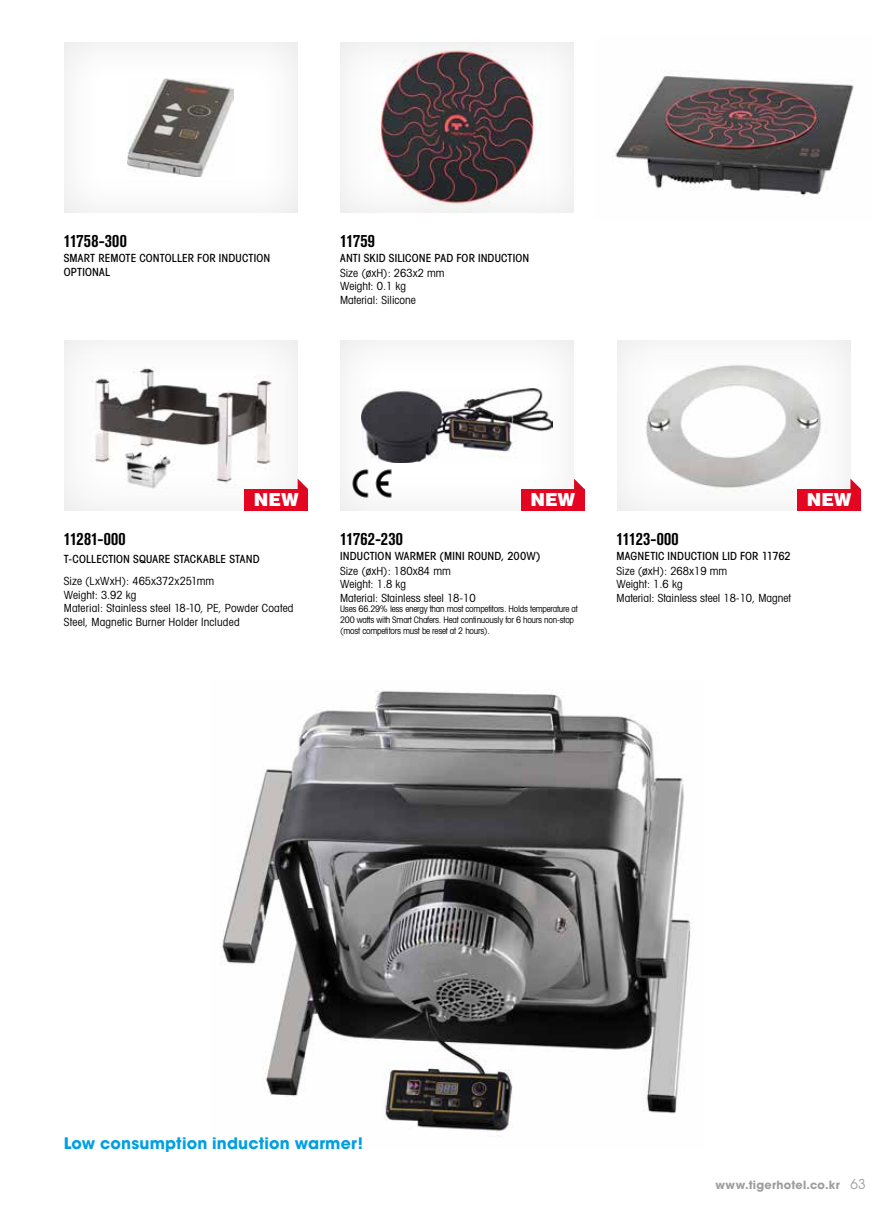
<style>
.page{position:relative;width:893px;height:1221px;background:#fff}
.page>*{position:absolute;margin:0;border:0;box-sizing:border-box;transform-origin:0 0}
.t1{font:700 condensed 18px "Akzidenz Grotesk BE";letter-spacing:.015em;color:#000}
.t2{font:700 condensed 18px "Akzidenz Grotesk BE";letter-spacing:-.01em;color:#000}
.t3{font:900 18px "Swiss 721 BT";color:#fff}
.t4{font:700 15.75px "Avant Garde";letter-spacing:.01em;color:#009fe3}
.t5{font:condensed 11.25px/13.5px "Avant Garde";color:#000}
.t6{font:500 condensed 11.25px/13.5px "Avant Garde";letter-spacing:.015em;color:#000}
.t7{font:700 11.25px "Avant Garde";letter-spacing:.025em;color:#9d9d9c}
.t8{font:condensed 9px/10.8px "Avant Garde";letter-spacing:-.025em;color:#000}
.s1{font-weight:400;font-size:13.5px}
</style>
<div class="page">
<div style="left:62px;top:339px;width:237px;height:173px;background:#000;opacity:.1"></div>
<div style="left:339px;top:339px;width:237px;height:172px;background:#000;opacity:.1"></div>
<img style="left:220px;top:689px;width:471px;height:444px">
<div style="left:615px;top:339px;width:237px;height:172px;background:#000;opacity:.1"></div>
<img style="left:351px;top:468px;width:42px;height:32px">
<div style="left:62px;top:41px;width:237px;height:173px;background:#000;opacity:.1"></div>
<img style="left:615px;top:76px;width:239px;height:122px">
<div style="left:339px;top:41px;width:237px;height:173px;background:#000;opacity:.1"></div>
<svg style="left:298px;top:478px;width:10px;height:11px"></svg>
<div style="left:244px;top:489px;width:64px;height:21px;background:#e40521"></div>
<svg style="left:574px;top:478px;width:11px;height:11px"></svg>
<div style="left:521px;top:489px;width:64px;height:21px;background:#e40521"></div>
<svg style="left:850px;top:478px;width:11px;height:11px"></svg>
<div style="left:797px;top:489px;width:64px;height:21px;background:#e40521"></div>
<h1 class="t1" style="left:64px;top:231px;width:65px">11758-300</h1>
<p class="t6" style="left:64px;top:251px;width:208px">SMART REMOTE CONTOLLER FOR INDUCTION<br>OPTIONAL</p>
<h1 class="t1" style="left:340px;top:231px;width:36px">11759</h1>
<p class="t6" style="left:340px;top:251px;width:191px">ANTI SKID SILICONE PAD FOR INDUCTION</p>
<p class="t5" style="left:340px;top:266px;width:106px">Size (øxH): 263x2 mm<br>Weight: 0.1 kg<br>Material: Silicone</p>
<h1 class="t3" style="left:254px;top:489px;width:46px">NEW</h1>
<h1 class="t3" style="left:530px;top:489px;width:46px">NEW</h1>
<h1 class="t3" style="left:807px;top:489px;width:46px">NEW</h1>
<h1 class="t1" style="left:64px;top:528px;width:63px">11281-000</h1>
<p class="t6" style="left:64px;top:552px;width:197px">T-COLLECTION SQUARE STACKABLE STAND</p>
<p class="t5" style="left:64px;top:574px;width:231px">Size (LxWxH): 465x372x251mm<br>Weight: 3.92 kg<br>Material: Stainless steel 18-10, PE, Powder Coated Steel, Magnetic Burner Holder Included</p>
<h1 class="t1" style="left:340px;top:528px;width:64px">11762-230</h1>
<p class="t6" style="left:340px;top:549px;width:202px">INDUCTION WARMER (MINI ROUND, 200W)</p>
<p class="t5" style="left:340px;top:563px;width:137px">Size (øxH): 180x84 mm<br>Weight: 1.8 kg<br>Material: Stainless steel 18-10</p>
<p class="t8" style="left:340px;top:603px;width:239px">Uses 66.29% less energy than most competitors. Holds temperature at<br>200 watts with Smart Chafers. Heat continuously for 6 hours non-stop (most competitors must be reset at 2 hours).</p>
<h1 class="t2" style="left:617px;top:528px;width:64px">11123-000</h1>
<p class="t6" style="left:617px;top:549px;width:176px">MAGNETIC INDUCTION LID FOR 11762</p>
<p class="t5" style="left:617px;top:563px;width:176px">Size (øxH): 268x19 mm<br>Weight: 1.6 kg<br>Material: Stainless steel 18-10, Magnet</p>
<h2 class="t4" style="left:64px;top:1132px;width:301px">Low consumption induction warmer!</h2>
<p class="t7" style="left:716px;top:1177px;width:152px">www.tigerhotel.co.kr <span class="s1">63</span></p>
</div>
